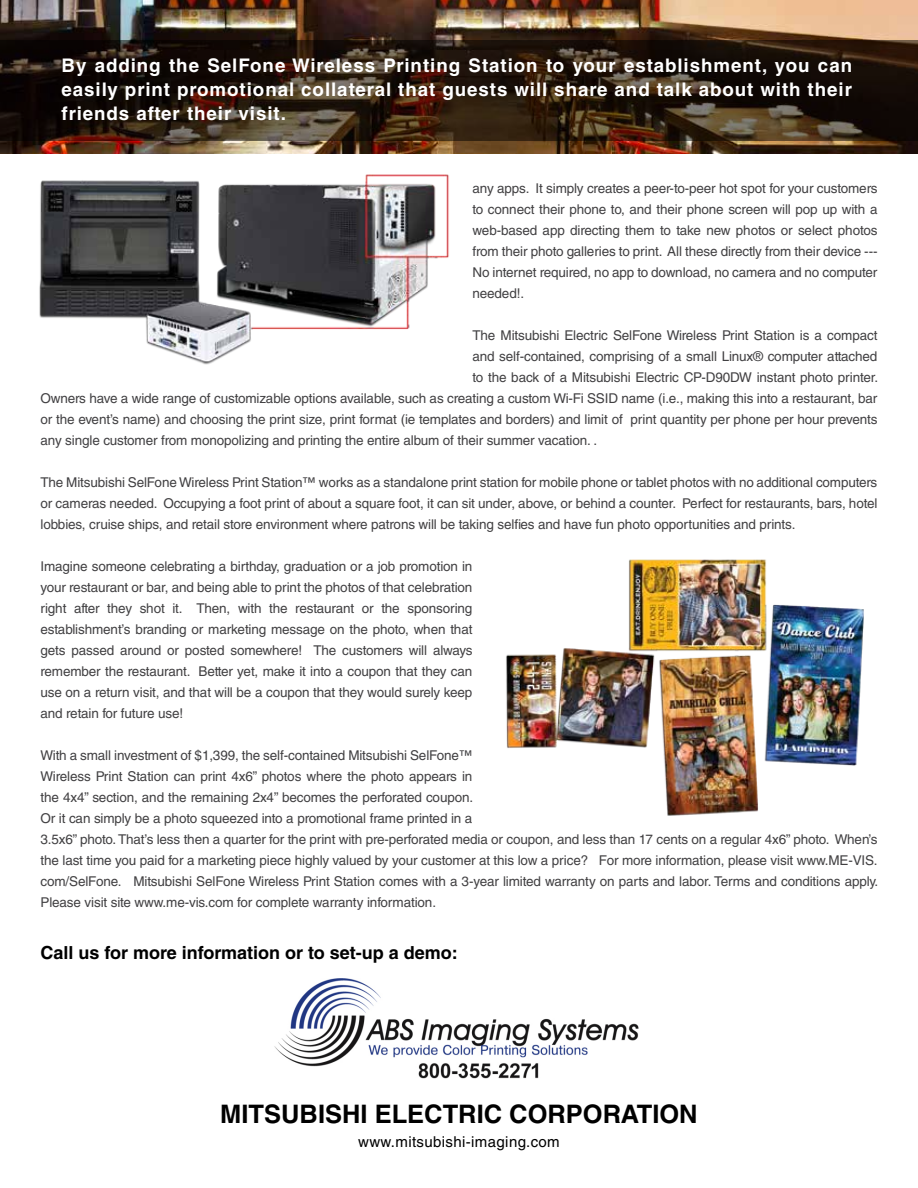
<style>
.page{position:relative;width:918px;height:1188px;background:#fff}
.page>*{position:absolute;margin:0;border:0;box-sizing:border-box;transform-origin:0 0}
.t1{font:700 25.5px "Helvetica LT Std";color:#000}
.t2{font:700 18.75px/24px "Helvetica LT Std";letter-spacing:.05em;color:#fff;text-align:justify}
.t3{font:700 18px "Helvetica LT Std";color:#000}
.t4{font:15px "Helvetica LT Std";letter-spacing:.025em;color:#000}
.t5{font:13.5px/21px "Helvetica LT Std";letter-spacing:-.01em;color:#414042;text-align:justify}
</style>
<div class="page">
<img style="left:0;top:0;width:918px;height:154px">
<svg style="left:0;top:40px;width:918px;height:101px;background:#2a1c12"></svg>
<img style="left:506px;top:559px;width:358px;height:257px">
<img style="left:39px;top:174px;width:410px;height:191px">
<img style="left:274px;top:979px;width:365px;height:100px">
<h2 class="t2" style="left:62px;top:53px;width:792px">By adding the SelFone Wireless Printing Station to your establishment, you can easily print promotional collateral that guests will share and talk about with their friends after their visit.</h2>
<p class="t5" style="left:472px;top:177px;width:407px">any apps. It simply creates a peer-to-peer hot spot for your customers to connect their phone to, and their phone screen will pop up with a web-based app directing them to take new photos or select photos from their photo galleries to print. All these directly from their device --- No internet required, no app to download, no camera and no computer needed!.</p>
<p class="t5" style="left:472px;top:324px;width:406px">The Mitsubishi Electric SelFone Wireless Print Station is a compact</p>
<p class="t5" style="left:472px;top:345px;width:406px">and self-contained, comprising of a small Linux® computer attached</p>
<p class="t5" style="left:472px;top:366px;width:407px">to the back of a Mitsubishi Electric CP-D90DW instant photo printer.</p>
<p class="t5" style="left:40px;top:387px;width:838px">Owners have a wide range of customizable options available, such as creating a custom Wi-Fi SSID name (i.e., making this into a restaurant, bar</p>
<p class="t5" style="left:40px;top:408px;width:839px">or the event’s name) and choosing the print size, print format (ie templates and borders) and limit of print quantity per phone per hour prevents</p>
<p class="t5" style="left:40px;top:429px;width:558px">any single customer from monopolizing and printing the entire album of their summer vacation. .</p>
<p class="t5" style="left:40px;top:471px;width:838px">The Mitsubishi SelFone Wireless Print Station™ works as a standalone print station for mobile phone or tablet photos with no additional computers or cameras needed. Occupying a foot print of about a square foot, it can sit under, above, or behind a counter. Perfect for restaurants, bars, hotel lobbies, cruise ships, and retail store environment where patrons will be taking selfies and have fun photo opportunities and prints.</p>
<p class="t5" style="left:40px;top:555px;width:433px">Imagine someone celebrating a birthday, graduation or a job promotion in your restaurant or bar, and being able to print the photos of that celebration right after they shot it. Then, with the restaurant or the sponsoring establishment’s branding or marketing message on the photo, when that gets passed around or posted somewhere! The customers will always remember the restaurant. Better yet, make it into a coupon that they can use on a return visit, and that will be a coupon that they would surely keep and retain for future use!</p>
<p class="t5" style="left:40px;top:745px;width:839px;text-align:left">With a small investment of $1,399, the self-contained Mitsubishi SelFone™<br>Wireless Print Station can print 4x6” photos where the photo appears in<br>the 4x4” section, and the remaining 2x4” becomes the perforated coupon.<br>Or it can simply be a photo squeezed into a promotional frame printed in a<br>3.5x6” photo. That’s less then a quarter for the print with pre-perforated media or coupon, and less than 17 cents on a regular 4x6” photo. When’s the last time you paid for a marketing piece highly valued by your customer at this low a price? For more information, please visit www.ME-VIS. com/SelFone. Mitsubishi SelFone Wireless Print Station comes with a 3-year limited warranty on parts and labor. Terms and conditions apply.<br>Please visit site www.me-vis.com for complete warranty information.</p>
<h3 class="t3" style="left:40px;top:941px;width:419px">Call us for more information or to set-up a demo:</h3>
<h1 class="t1" style="left:220px;top:1098px;width:479px">MITSUBISHI ELECTRIC CORPORATION</h1>
<p class="t4" style="left:358px;top:1133px;width:203px">www.mitsubishi-imaging.com</p>
</div>
